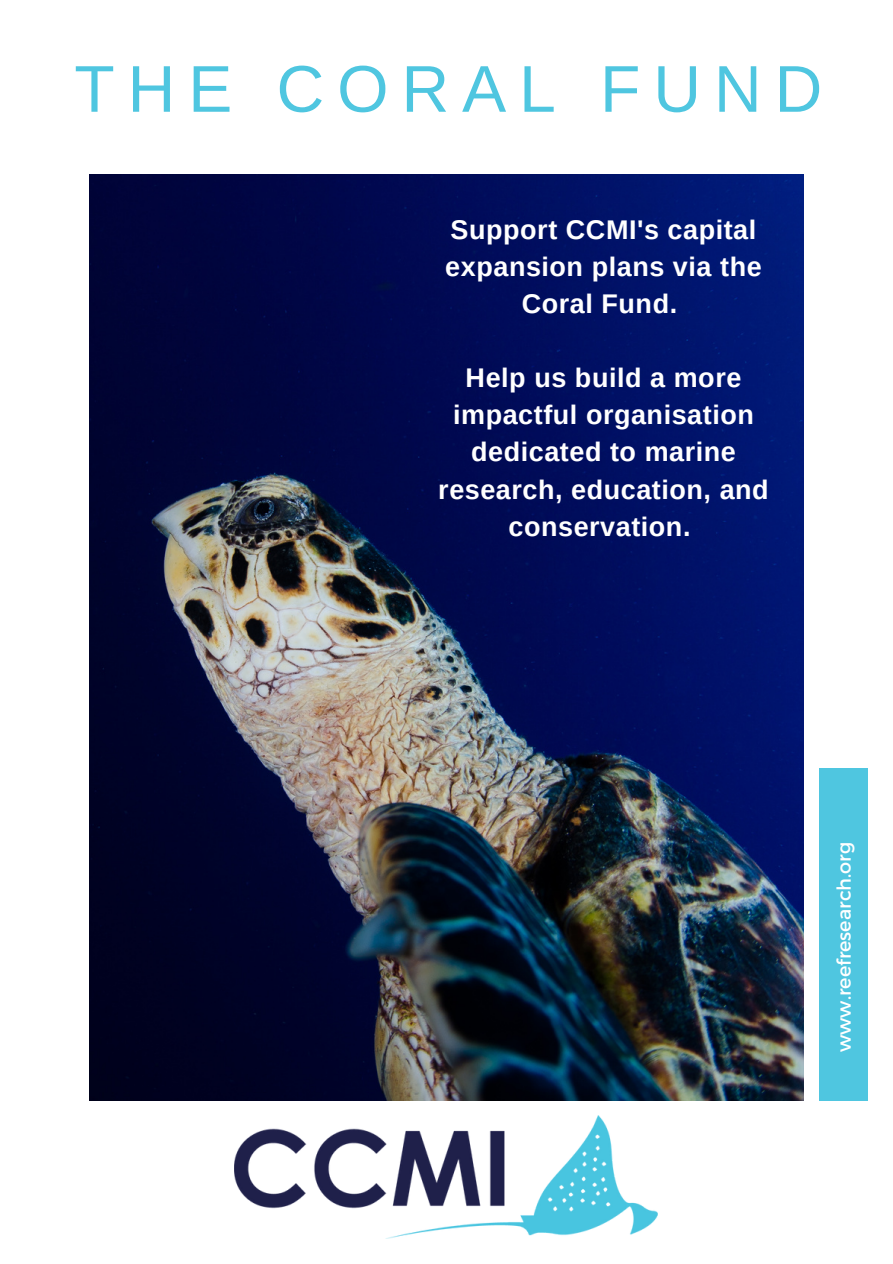
<style>
.page{position:relative;width:893px;height:1264px;background:#fff}
.page>*{position:absolute;margin:0;border:0;box-sizing:border-box;transform-origin:0 0}
.t1{font:66.15px "Arimo";letter-spacing:.195em;color:#4fc6e0}
.t2{font:700 27px/37px "Arimo";letter-spacing:.02em;color:#fff;text-align:center}
.t3{font:19.2px "Montserrat";color:#fff}
</style>
<div class="page">
<img style="left:89px;top:174px;width:714px;height:926px">
<div style="left:819px;top:768px;width:48px;height:332px;background:#4fc6e0"></div>
<img style="left:235px;top:1115px;width:422px;height:122px">
<h1 class="t1" style="left:74px;top:52px;width:749px">THE CORAL FUND</h1>
<p class="t2" style="left:445px;top:211px;width:318px">Support CCMI's capital expansion plans via the<br>Coral Fund.</p>
<p class="t2" style="left:438px;top:359px;width:332px">Help us build a more impactful organisation dedicated to marine research, education, and conservation.</p>
<p class="t3" style="left:831px;top:1051px;width:212px;rotate:-90deg">www.reefresearch.org</p>
</div>
